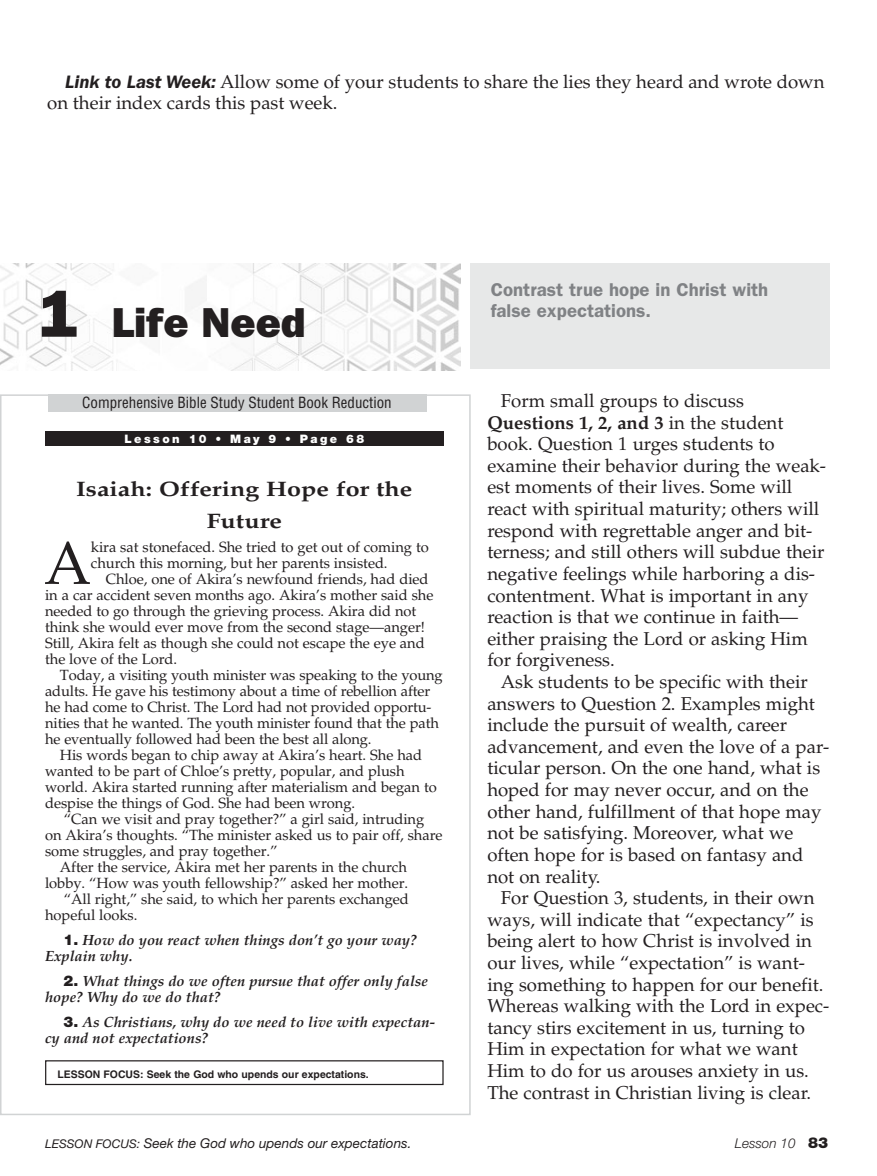
<style>
.page{position:relative;width:877px;height:1176px;background:#fff}
.page>*{position:absolute;margin:0;border:0;box-sizing:border-box;transform-origin:0 0}
.t1{font:60.45px "Palatino LT Std";color:#231f20}
.t2{font:42px "ITC Franklin Gothic Std Hvy";color:#231f20}
.t3{font:700 20.85px/32px "Palatino LT Std";color:#231f20;text-align:center;scale:1.2 1}
.t4{font:18.6px/21.6px "Palatino LT Std";color:#231f20}
.t5{font:600 18.6px/21px "ITC Franklin Gothic Std";color:#808285}
.t6{font:condensed 15px "Helvetica LT Std";color:#231f20}
.t7{font:14.7px/16px "Palatino LT Std";letter-spacing:-.005em;color:#231f20}
.t8{font:italic 700 14.7px/16px "Palatino LT Std";color:#231f20}
.t9{font:italic 13.5px "Helvetica Neue LT Std";color:#231f20}
.t10{font:italic 300 13.5px "Helvetica Neue LT Std";color:#231f20}
.t11{font:900 11.7px "Helvetica Neue LT Std";letter-spacing:.21em;color:#fff}
.t12{font:700 10.5px "Helvetica LT Std";color:#231f20}
.s1{font-family:"ITC Franklin Gothic Std";font-weight:600;font-style:italic}
.s2{font-size:66px}
.s3{font-weight:700}
.s4{font-family:"Helvetica Neue LT Std";font-weight:900;font-style:normal}
.s5{font-size:12px}
.s6{font-weight:900;font-style:normal;font-size:15px}
</style>
<div class="page">
<img style="left:0;top:263px;width:461px;height:107px">
<div style="left:45px;top:431px;width:399px;height:14px;background:#231f20"></div>
<div style="left:45px;top:1059px;width:399px;height:25px;border:1px solid #231f20"></div>
<div style="left:48px;top:394px;width:378px;height:17px;background:#d1d3d4"></div>
<div style="left:471px;top:263px;width:359px;height:106px;background:#e7e8e8"></div>
<p class="t4" style="left:47px;top:71px;width:779px;text-indent:18px"><span class="s1">Link to Last Week:</span> Allow some of your students to share the lies they heard and wrote down on their index cards this past week.</p>
<h2 class="t2" style="left:39px;top:297px;width:268px"><span class="s2">1</span> Life Need</h2>
<p class="t5" style="left:491px;top:279px;width:279px">Contrast true hope in Christ with false expectations.</p>
<p class="t6" style="left:82px;top:393px;width:311px">Comprehensive Bible Study Student Book Reduction</p>
<p class="t4" style="left:487px;top:390px;width:340px;text-indent:14px">Form small groups to discuss <span class="s3">Questions 1, 2, and 3</span> in the student book. Question 1 urges students to examine their behavior during the weak&shy;est moments of their lives. Some will react with spiritual maturity; others will respond with regrettable anger and bit&shy;terness; and still others will subdue their negative feelings while harboring a dis&shy;contentment. What is important in any reaction is that we continue in faith— either praising the Lord or asking Him for forgiveness.</p>
<p class="t4" style="left:487px;top:671px;width:343px;text-indent:14px">Ask students to be specific with their answers to Question 2. Examples might include the pursuit of wealth, career advancement, and even the love of a par&shy;ticular person. On the one hand, what is hoped for may never occur, and on the other hand, fulfillment of that hope may not be satisfying. Moreover, what we often hope for is based on fantasy and not on reality.</p>
<p class="t4" style="left:487px;top:887px;width:344px;text-indent:14px">For Question 3, students, in their own ways, will indicate that “expectancy” is being alert to how Christ is involved in our lives, while “expectation” is want&shy;ing something to happen for our benefit.<br>Whereas walking with the Lord in expec&shy;tancy stirs excitement in us, turning to Him in expectation for what we want Him to do for us arouses anxiety in us.<br>The contrast in Christian living is clear.</p>
<p class="t11" style="left:125px;top:431px;width:241px">Lesson 10 • May 9 • Page 68</p>
<p class="t3" style="left:76px;top:473px;width:282px">Isaiah: Offering Hope for the<br>Future</p>
<h1 class="t1" style="left:44px;top:527px;width:49px">A</h1>
<p class="t7" style="left:91px;top:539px;width:340px">kira sat stonefaced. She tried to get out of coming to church this morning, but her parents insisted.</p>
<p class="t7" style="left:45px;top:571px;width:390px;text-indent:61px">Chloe, one of Akira’s newfound friends, had died in a car accident seven months ago. Akira’s mother said she needed to go through the grieving process. Akira did not think she would ever move from the second stage—anger!<br>Still, Akira felt as though she could not escape the eye and the love of the Lord.</p>
<p class="t7" style="left:45px;top:667px;width:399px;text-indent:15px">Today, a visiting youth minister was speaking to the young adults. He gave his testimony about a time of rebellion after he had come to Christ. The Lord had not provided opportu&shy;nities that he wanted. The youth minister found that the path he eventually followed had been the best all along.</p>
<p class="t7" style="left:45px;top:746px;width:393px;text-indent:15px">His words began to chip away at Akira’s heart. She had wanted to be part of Chloe’s pretty, popular, and plush world. Akira started running after materialism and began to despise the things of God. She had been wrong.</p>
<p class="t7" style="left:64px;top:810px;width:362px">“Can we visit and pray together?” a girl said, intruding</p>
<p class="t7" style="left:45px;top:826px;width:399px">on Akira’s thoughts. “The minister asked us to pair off, share</p>
<p class="t7" style="left:45px;top:842px;width:234px">some struggles, and pray together.”</p>
<p class="t7" style="left:60px;top:858px;width:349px">After the service, Akira met her parents in the church</p>
<p class="t7" style="left:45px;top:874px;width:365px">lobby. “How was youth fellowship?” asked her mother.</p>
<p class="t7" style="left:64px;top:890px;width:347px">“All right,” she said, to which her parents exchanged</p>
<p class="t7" style="left:45px;top:906px;width:94px">hopeful looks.</p>
<p class="t8" style="left:45px;top:932px;width:373px;text-indent:18px"><span class="s4">1.</span> How do you react when things don’t go your way?<br>Explain why.</p>
<p class="t8" style="left:45px;top:972px;width:385px;text-indent:18px"><span class="s4">2.</span> What things do we often pursue that offer only false hope? Why do we do that?</p>
<p class="t8" style="left:45px;top:1013px;width:392px;text-indent:18px"><span class="s4">3.</span> As Christians, why do we need to live with expectan&shy;cy and not expectations?</p>
<p class="t12" style="left:57px;top:1067px;width:313px">LESSON FOCUS: Seek the God who upends our expectations.</p>
<p class="t9" style="left:45px;top:1134px;width:368px"><span class="s5">LESSON FOCUS:</span> Seek the God who upends our expectations.</p>
<p class="t10" style="left:735px;top:1135px;width:95px">Lesson 10 <span class="s6">83</span></p>
</div>
